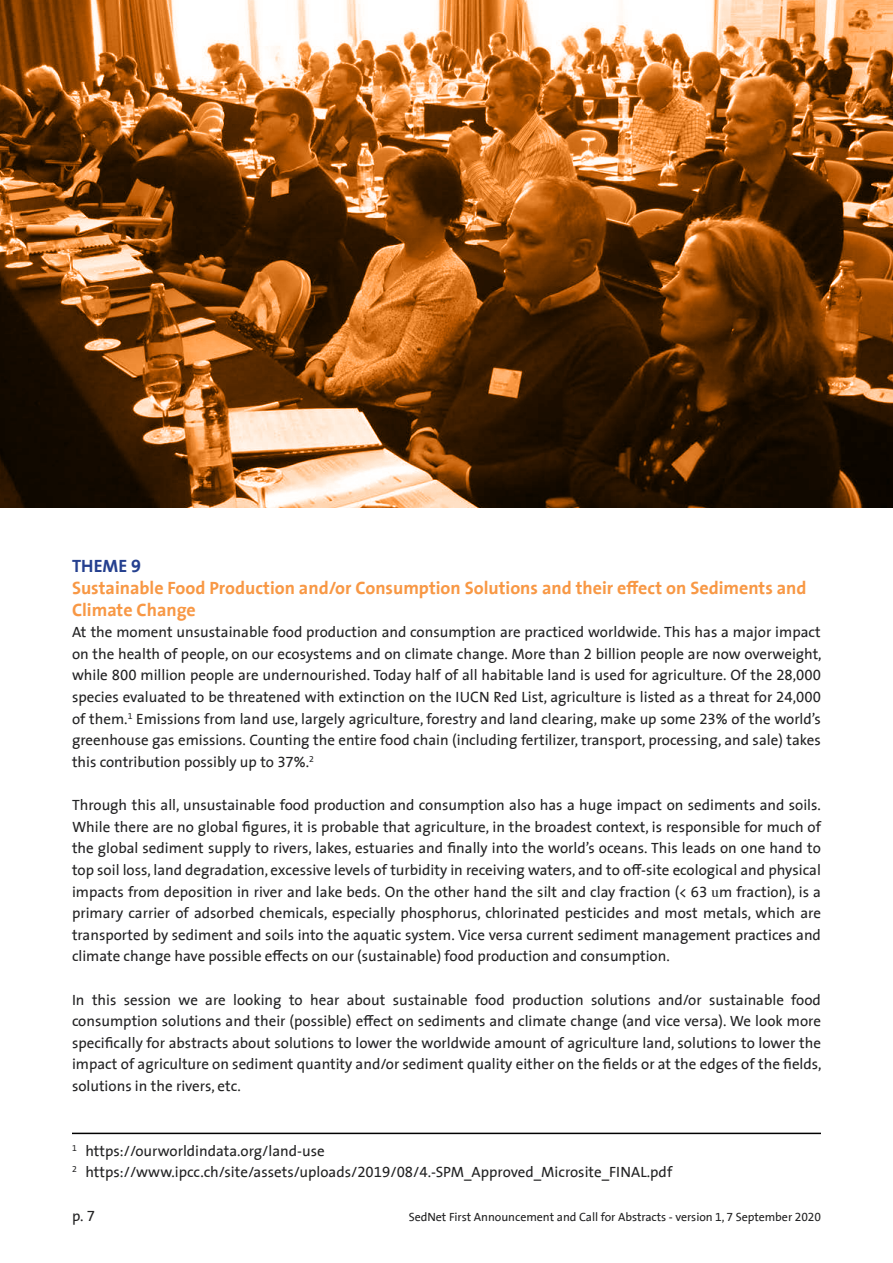
<style>
.page{position:relative;width:893px;height:1263px;background:#fff}
.page>*{position:absolute;margin:0;border:0;box-sizing:border-box;transform-origin:0 0}
.t1{font:700 18px/21.6px "Anwb The Sans";color:#f89845}
.t2{font:700 18px "Anwb The Sans";color:#25408f}
.t3{font:15px/21.6px "Anwb The Sans";color:#222223;text-align:justify}
.t4{font:12px "Anwb The Sans";letter-spacing:-.005em;color:#222223}
.s1{font-family:"Times"}
</style>
<div class="page">
<img style="left:0;top:0;width:893px;height:508px">
<hr style="left:72px;top:1133px;width:749px;height:1px;background:#000">
<p class="t2" style="left:72px;top:556px;width:71px">THEME 9</p>
<p class="t1" style="left:72px;top:577px;width:736px">Sustainable Food Production and/or Consumption Solutions and their effect on Sediments and<br>Climate Change</p>
<p class="t3" style="left:72px;top:622px;width:751px">At the moment unsustainable food production and consumption are practiced worldwide. This has a major impact on the health of people, on our ecosystems and on climate change. More than 2 billion people are now overweight, while 800 million people are undernourished. Today half of all habitable land is used for agriculture. Of the 28,000 species evaluated to be threatened with extinction on the IUCN Red List, agriculture is listed as a threat for 24,000 of them.<sup>1</sup> Emissions from land use, largely agriculture, forestry and land clearing, make up some 23% of the world’s greenhouse gas emissions. Counting the entire food chain (including fertilizer, transport, processing, and sale) takes this contribution possibly up to 37%.<sup>2</sup></p>
<p class="t3" style="left:72px;top:794px;width:750px">Through this all, unsustainable food production and consumption also has a huge impact on sediments and soils.<br>While there are no global figures, it is probable that agriculture, in the broadest context, is responsible for much of the global sediment supply to rivers, lakes, estuaries and finally into the world’s oceans. This leads on one hand to top soil loss, land degradation, excessive levels of turbidity in receiving waters, and to off-site ecological and physical impacts from deposition in river and lake beds. On the other hand the silt and clay fraction (&lt; 63 <span class="s1">u</span>m fraction), is a primary carrier of adsorbed chemicals, especially phosphorus, chlorinated pesticides and most metals, which are transported by sediment and soils into the aquatic system. Vice versa current sediment management practices and climate change have possible effects on our (sustainable) food production and consumption.</p>
<p class="t3" style="left:72px;top:989px;width:751px">In this session we are looking to hear about sustainable food production solutions and/or sustainable food consumption solutions and their (possible) effect on sediments and climate change (and vice versa). We look more specifically for abstracts about solutions to lower the worldwide amount of agriculture land, solutions to lower the impact of agriculture on sediment quantity and/or sediment quality either on the fields or at the edges of the fields, solutions in the rivers, etc.</p>
<p class="t3" style="left:72px;top:1140px;width:602px"><sup>1</sup> https://ourworldindata.org/land-use<br><sup>2</sup> https://www.ipcc.ch/site/assets/uploads/2019/08/4.-SPM_Approved_Microsite_FINAL.pdf</p>
<p class="t3" style="left:72px;top:1205px;width:24px">p. 7</p>
<p class="t4" style="left:409px;top:1210px;width:414px">SedNet First Announcement and Call for Abstracts - version 1, 7 September 2020</p>
</div>
